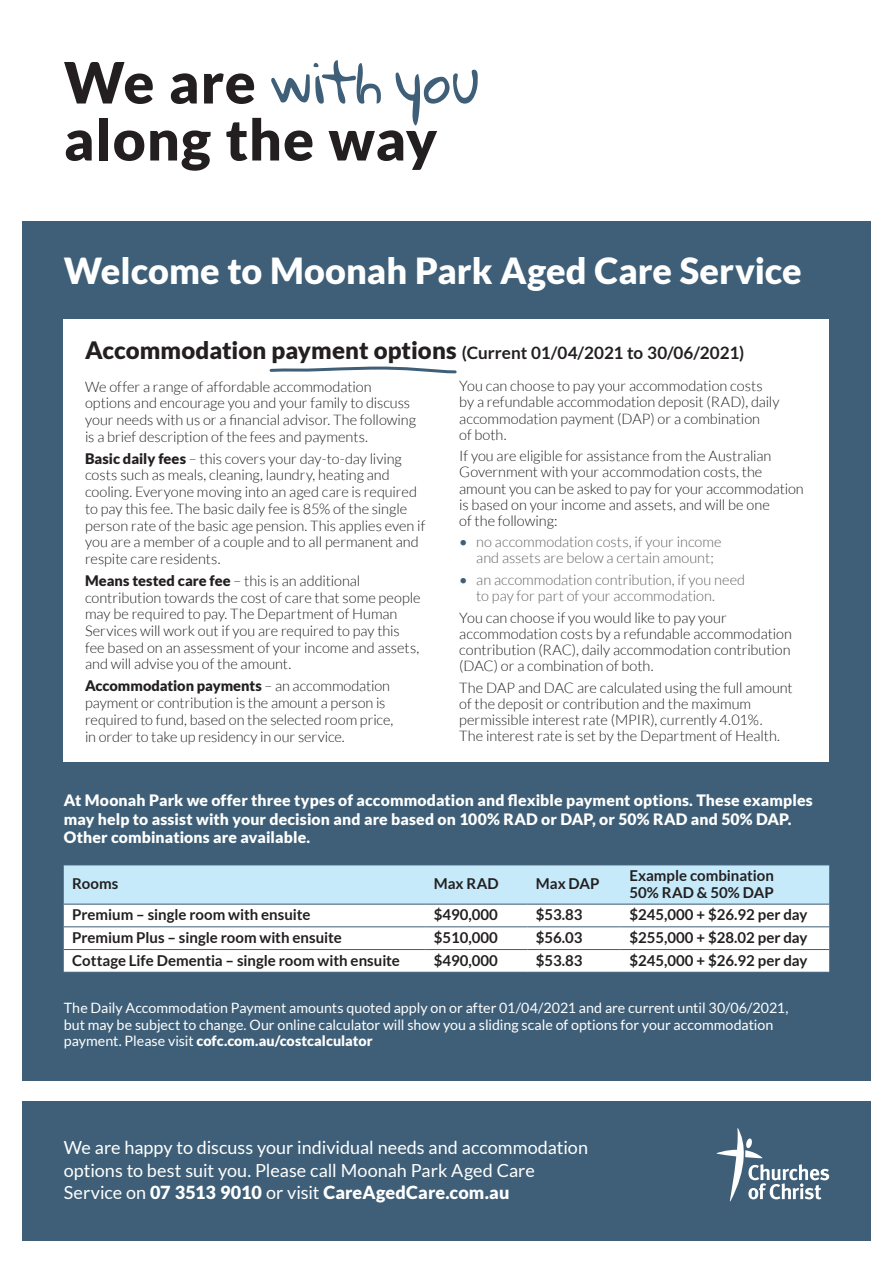
<style>
.page{position:relative;width:893px;height:1263px;background:#fff}
.page>*{position:absolute;margin:0;border:0;box-sizing:border-box;transform-origin:0 0}
.t1{font:900 57px "Lato";letter-spacing:.015em;color:#231f20}
.t2{font:55.5px "Gloria Hallelujah";color:#3e5f77}
.t3{font:900 36px "Lato";color:#fff}
.t4{font:18px/22.5px "Lato";color:#fff}
.t5{font:700 17.1px "Lato";color:#231f20}
.t6{font:900 15.75px/18.8px "Lato";letter-spacing:.01em;color:#fff}
.t7{font:700 15px/16.5px "Lato";color:#231f20}
.t8{font:300 14.55px/16.6px "Lato";letter-spacing:-.005em;color:#231f20}
.t9{font:300 14.55px/16.2px "Lato";color:#636366}
.t10{font:14.25px/16.5px "Lato";color:#fff}
.s1{font-family:"Lato";font-weight:900;font-size:57px;color:#231f20}
.s2{font-weight:900;font-size:24px}
.s3{font-weight:900}
.s4{font-weight:400;color:#3e5f77}
</style>
<div class="page">
<div style="left:1px;top:221px;width:892px;height:859px;background:#3e5f77"></div>
<div style="left:64px;top:319px;width:765px;height:442px;background:#fff"></div>
<div style="left:1px;top:1101px;width:892px;height:162px;background:#3e5f77"></div>
<svg style="left:269px;top:366px;width:188px;height:8px"></svg>
<svg style="left:717px;top:1128px;width:112px;height:73px"></svg>
<div style="left:64px;top:865px;width:765px;height:39px;background:#c6eafa"></div>
<div style="left:64px;top:905px;width:765px;height:67px;background:#fff"></div>
<hr style="left:64px;top:926px;width:361px;height:1px;background:#3e5f77">
<hr style="left:425px;top:926px;width:102px;height:1px;background:#3e5f77">
<hr style="left:527px;top:926px;width:94px;height:1px;background:#3e5f77">
<hr style="left:621px;top:926px;width:208px;height:1px;background:#3e5f77">
<hr style="left:64px;top:949px;width:361px;height:1px;background:#3e5f77">
<hr style="left:425px;top:949px;width:102px;height:1px;background:#3e5f77">
<hr style="left:527px;top:949px;width:94px;height:1px;background:#3e5f77">
<hr style="left:621px;top:949px;width:208px;height:1px;background:#3e5f77">
<div style="left:0;top:0;width:21px;height:1263px;background:#fff"></div>
<div style="left:872px;top:0;width:21px;height:1263px;background:#fff"></div>
<div style="left:0;top:1242px;width:893px;height:21px;background:#fff"></div>
<h2 class="t2" style="left:64px;top:52px;width:418px"><span class="s1">We are</span> with you</h2>
<h1 class="t1" style="left:64px;top:106px;width:375px">along the way</h1>
<p class="t3" style="left:64px;top:250px;width:739px">Welcome to Moonah Park Aged Care Service</p>
<p class="t5" style="left:85px;top:343px;width:661px"><span class="s2">Accommodation payment options</span> (Current 01/04/2021 to 30/06/2021)</p>
<p class="t8" style="left:85px;top:378px;width:332px">We offer a range of affordable accommodation options and encourage you and your family to discuss your needs with us or a financial advisor. The following is a brief description of the fees and payments.</p>
<p class="t8" style="left:85px;top:450px;width:342px"><span class="s3">Basic daily fees</span> – this covers your day-to-day living costs such as meals, cleaning, laundry, heating and cooling. Everyone moving into an aged care is required to pay this fee. The basic daily fee is 85% of the single person rate of the basic age pension. This applies even if you are a member of a couple and to all permanent and respite care residents.</p>
<p class="t8" style="left:85px;top:572px;width:337px"><span class="s3">Means tested care fee</span> – this is an additional contribution towards the cost of care that some people may be required to pay. The Department of Human Services will work out if you are required to pay this fee based on an assessment of your income and assets, and will advise you of the amount.</p>
<p class="t8" style="left:85px;top:678px;width:310px"><span class="s3">Accommodation payments</span> – an accommodation payment or contribution is the amount a person is required to fund, based on the selected room price, in order to take up residency in our service.</p>
<p class="t8" style="left:459px;top:378px;width:322px;line-height:16.2px">You can choose to pay your accommodation costs by a refundable accommodation deposit (RAD), daily accommodation payment (DAP) or a combination<br>of both.</p>
<p class="t8" style="left:459px;top:448px;width:346px;line-height:16.2px">If you are eligible for assistance from the Australian Government with your accommodation costs, the amount you can be asked to pay for your accommodation is based on your income and assets, and will be one<br>of the following:</p>
<p class="t9" style="left:476px;top:534px;width:247px;text-indent:-17px"><span class="s4">•</span> no accommodation costs, if your income and assets are below a certain amount;</p>
<p class="t9" style="left:476px;top:572px;width:270px;text-indent:-17px"><span class="s4">•</span> an accommodation contribution, if you need to pay for part of your accommodation.</p>
<p class="t8" style="left:459px;top:609px;width:334px;line-height:16.2px">You can choose if you would like to pay your accommodation costs by a refundable accommodation contribution (RAC), daily accommodation contribution (DAC) or a combination of both.</p>
<p class="t8" style="left:459px;top:679px;width:335px;line-height:16.2px">The DAP and DAC are calculated using the full amount of the deposit or contribution and the maximum permissible interest rate (MPIR), currently 4.01%.<br>The interest rate is set by the Department of Health.</p>
<p class="t6" style="left:64px;top:790px;width:750px">At Moonah Park we offer three types of accommodation and flexible payment options. These examples may help to assist with your decision and are based on 100% RAD or DAP, or 50% RAD and 50% DAP.<br>Other combinations are available.</p>
<p class="t7" style="left:72px;top:875px;width:48px">Rooms</p>
<p class="t7" style="left:434px;top:875px;width:67px">Max RAD</p>
<p class="t7" style="left:536px;top:875px;width:65px">Max DAP</p>
<p class="t7" style="left:629px;top:867px;width:146px">Example combination<br>50% RAD &amp; 50% DAP</p>
<p class="t7" style="left:72px;top:906px;width:240px">Premium – single room with ensuite</p>
<p class="t7" style="left:434px;top:906px;width:66px">$490,000</p>
<p class="t7" style="left:536px;top:906px;width:48px">$53.83</p>
<p class="t7" style="left:629px;top:906px;width:180px">$245,000 + $26.92 per day</p>
<p class="t7" style="left:72px;top:929px;width:271px">Premium Plus – single room with ensuite</p>
<p class="t7" style="left:434px;top:929px;width:66px">$510,000</p>
<p class="t7" style="left:536px;top:929px;width:48px">$56.03</p>
<p class="t7" style="left:629px;top:929px;width:180px">$255,000 + $28.02 per day</p>
<p class="t7" style="left:72px;top:952px;width:329px">Cottage Life Dementia – single room with ensuite</p>
<p class="t7" style="left:434px;top:952px;width:66px">$490,000</p>
<p class="t7" style="left:536px;top:952px;width:48px">$53.83</p>
<p class="t7" style="left:629px;top:952px;width:180px">$245,000 + $26.92 per day</p>
<p class="t10" style="left:64px;top:999px;width:726px">The Daily Accommodation Payment amounts quoted apply on or after 01/04/2021 and are current until 30/06/2021, but may be subject to change. Our online calculator will show you a sliding scale of options for your accommodation payment. Please visit <span class="s3">cofc.com.au/costcalculator</span></p>
<p class="t4" style="left:64px;top:1136px;width:526px">We are happy to discuss your individual needs and accommodation options to best suit you. Please call Moonah Park Aged Care<br>Service on <span class="s3">07 3513 9010</span> or visit <span class="s3">CareAgedCare.com.au</span></p>
</div>
